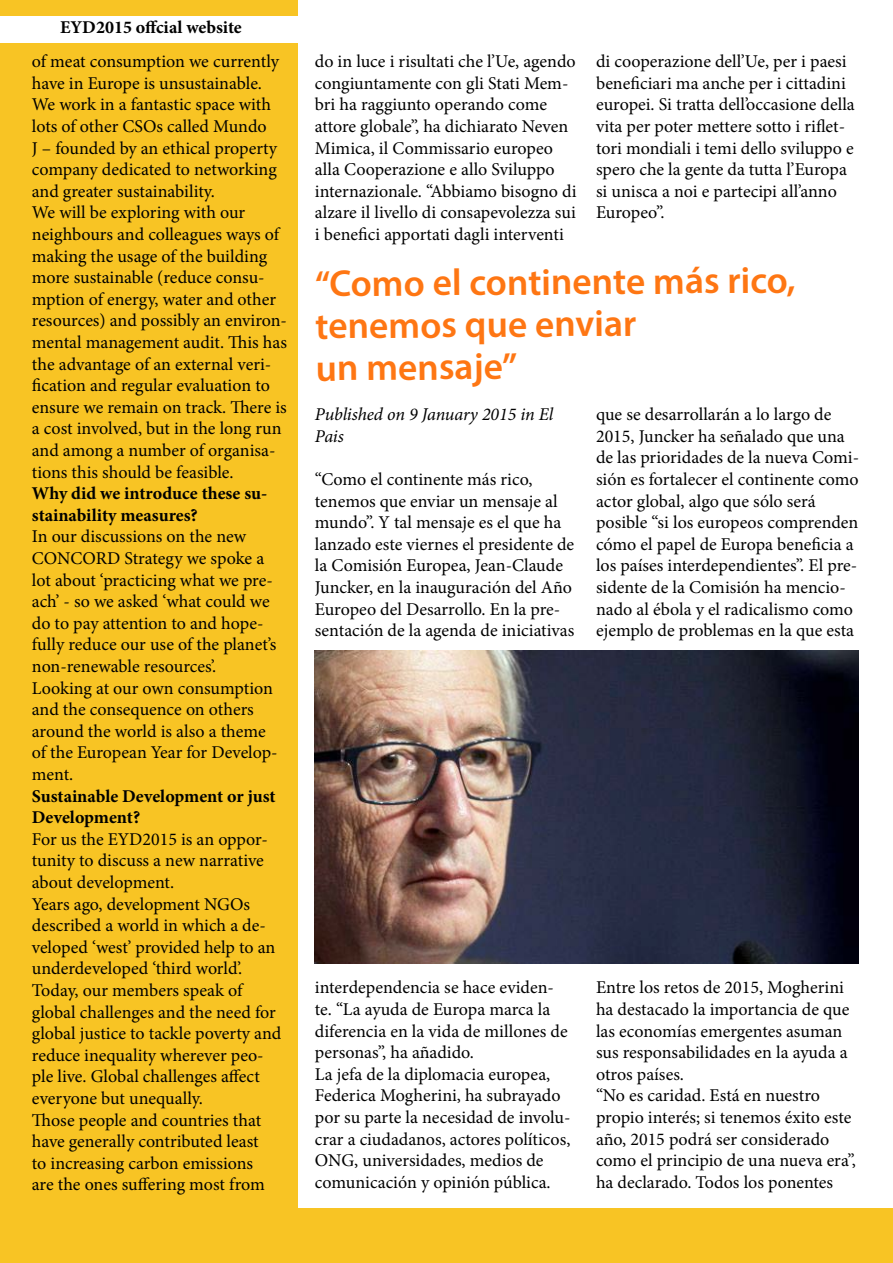
<style>
.page{position:relative;width:893px;height:1263px;background:#fff}
.page>*{position:absolute;margin:0;border:0;box-sizing:border-box;transform-origin:0 0}
.t1{font:600 37.5px/41.4px "Myriad Pro";color:#fe7613}
.t2{font:18px/21.6px "Minion Pro";color:#000}
.t3{font:700 18px/21.6px "Minion Pro";color:#000}
.t4{font:italic 18px/21.6px "Minion Pro";letter-spacing:-.01em;color:#000}
</style>
<div class="page">
<div style="left:0;top:0;width:298px;height:1263px;background:#f8c424"></div>
<img style="left:315px;top:651px;width:544px;height:312px">
<div style="left:0;top:1209px;width:893px;height:54px;background:#f8c424"></div>
<div style="left:0;top:16px;width:302px;height:27px;background:#fff"></div>
<p class="t3" style="left:60px;top:17px;width:183px">EYD2015 offcial website</p>
<p class="t2" style="left:32px;top:51px;width:257px">of meat consumption we currently have in Europe is unsustainable.<br>We work in a fantastic space with lots of other CSOs called Mundo<br>J – founded by an ethical property company dedicated to networking and greater sustainability.<br>We will be exploring with our neighbours and colleagues ways of making the usage of the building more sustainable (reduce consu&shy;mption of energy, water and other resources) and possibly an environ&shy;mental management audit. This has the advantage of an external veri&shy;fication and regular evaluation to ensure we remain on track. There is a cost involved, but in the long run and among a number of organisa&shy;tions this should be feasible.</p>
<p class="t3" style="left:32px;top:482px;width:237px">Why did we introduce these su&shy;stainability measures?</p>
<p class="t2" style="left:32px;top:526px;width:247px">In our discussions on the new<br>CONCORD Strategy we spoke a lot about ‘practicing what we pre&shy;ach’ - so we asked ‘what could we do to pay attention to and hope&shy;fully reduce our use of the planet’s non-renewable resources’.<br>Looking at our own consumption and the consequence on others around the world is also a theme of the European Year for Develop&shy;ment.</p>
<p class="t3" style="left:32px;top:785px;width:245px">Sustainable Development or just<br>Development?</p>
<p class="t2" style="left:32px;top:828px;width:251px">For us the EYD2015 is an oppor&shy;tunity to discuss a new narrative about development.<br>Years ago, development NGOs described a world in which a de&shy;veloped ‘west’ provided help to an underdeveloped ‘third world’.<br>Today, our members speak of global challenges and the need for global justice to tackle poverty and reduce inequality wherever peo&shy;ple live. Global challenges affect everyone but unequally.<br>Those people and countries that have generally contributed least<br>to increasing carbon emissions<br>are the ones suffering most from</p>
<p class="t2" style="left:315px;top:51px;width:263px">do in luce i risultati che l’Ue, agendo congiuntamente con gli Stati Mem&shy;bri ha raggiunto operando come attore globale”, ha dichiarato Neven Mimica, il Commissario europeo alla Cooperazione e allo Sviluppo internazionale. “Abbiamo bisogno di alzare il livello di consapevolezza sui i benefici apportati dagli interventi</p>
<p class="t2" style="left:596px;top:51px;width:260px">di cooperazione dell’Ue, per i paesi beneficiari ma anche per i cittadini europei. Si tratta dell’occasione della vita per poter mettere sotto i riflet&shy;tori mondiali i temi dello sviluppo e spero che la gente da tutta l’Europa si unisca a noi e partecipi all’anno Europeo”.</p>
<h1 class="t1" style="left:314px;top:264px;width:483px;rotate:-1deg">“Como el continente más rico, tenemos que enviar<br>un mensaje”</h1>
<p class="t4" style="left:315px;top:404px;width:240px">Published on 9 January 2015 in El<br>Pais</p>
<p class="t2" style="left:315px;top:469px;width:261px">“Como el continente más rico, tenemos que enviar un mensaje al mundo”. Y tal mensaje es el que ha lanzado este viernes el presidente de la Comisión Europea, Jean-Claude Juncker, en la inauguración del Año Europeo del Desarrollo. En la pre&shy;sentación de la agenda de iniciativas</p>
<p class="t2" style="left:596px;top:404px;width:265px">que se desarrollarán a lo largo de 2015, Juncker ha señalado que una de las prioridades de la nueva Comi&shy;sión es fortalecer el continente como actor global, algo que sólo será posible “si los europeos comprenden cómo el papel de Europa beneficia a los países interdependientes”. El pre&shy;sidente de la Comisión ha mencio&shy;nado al ébola y el radicalismo como ejemplo de problemas en la que esta</p>
<p class="t2" style="left:315px;top:977px;width:257px">interdependencia se hace eviden&shy;te. “La ayuda de Europa marca la diferencia en la vida de millones de personas”, ha añadido.<br>La jefa de la diplomacia europea,<br>Federica Mogherini, ha subrayado por su parte la necesidad de involu&shy;crar a ciudadanos, actores políticos,<br>ONG, universidades, medios de comunicación y opinión pública.</p>
<p class="t2" style="left:596px;top:977px;width:261px">Entre los retos de 2015, Mogherini ha destacado la importancia de que las economías emergentes asuman sus responsabilidades en la ayuda a otros países.<br>“No es caridad. Está en nuestro propio interés; si tenemos éxito este año, 2015 podrá ser considerado como el principio de una nueva era”, ha declarado. Todos los ponentes</p>
</div>
